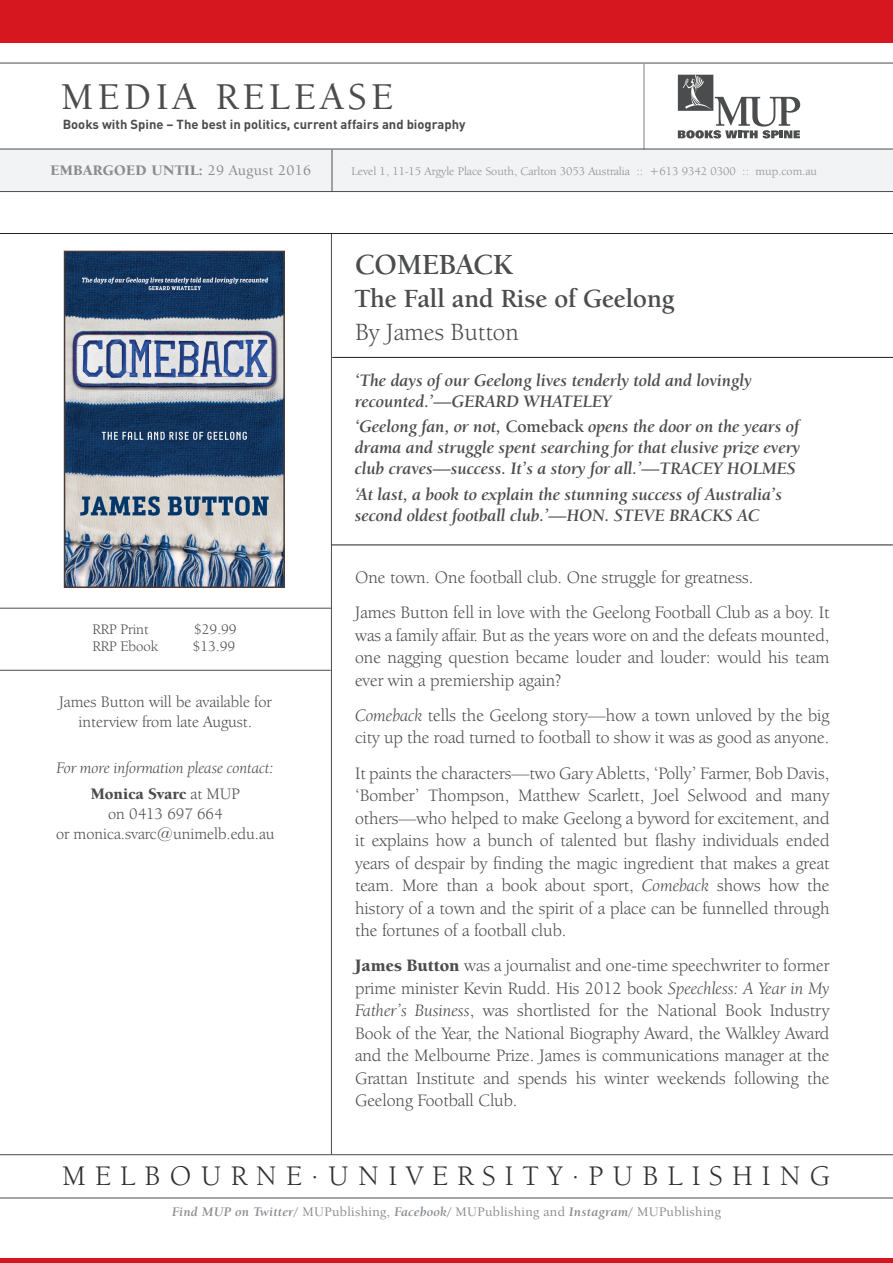
<style>
.page{position:relative;width:893px;height:1263px;background:#fff}
.page>*{position:absolute;margin:0;border:0;box-sizing:border-box;transform-origin:0 0}
._1_Title{font:500 39px "Berkeley Oldstyle IT Cby BT";letter-spacing:.125em;color:#4b4c4d}
._2_Sub-Title{font:700 30px "Berkeley Oldstyle IT Cby BT";color:#4b4c4d}
.t1{font:29.25px "Berkeley Oldstyle IT Cby BT";letter-spacing:.315em;color:#312f30}
._2_Sub-Title-2{font:700 27px "Berkeley Oldstyle IT Cby BT";color:#4b4c4d}
._2_Sub-Title-3{font:25.5px "Berkeley Oldstyle IT Cby BT";color:#4b4c4d}
._3_Author{font:18px/22.5px "Berkeley Oldstyle IT Cby BT";color:#4b4c4d;text-align:justify}
._2_Sub-Title-4{font:italic 700 18px/21px "Berkeley Oldstyle IT Cby BT";color:#4b4c4d}
._8_Contact_Info{font:16.5px/19.8px "Berkeley Oldstyle IT Cby BT";color:#4b4c4d;text-align:center}
._8_Contact_Info-2{font:italic 16.5px "Berkeley Oldstyle IT Cby BT";color:#4b4c4d}
._8_Contact_Info-3{font:15px "Berkeley Oldstyle IT Cby BT";color:#4b4c4d}
.t2{font:900 15px "Berkeley Oldstyle IT Cby BT";letter-spacing:.025em;color:#8a8c8f}
.t3{font:500 13.5px "Berkeley Oldstyle IT Cby BT";letter-spacing:.025em;color:#8a8c8f}
.t4{font:700 12.9px "DIN";color:#4b4c4d}
.t5{font:12px "Berkeley Oldstyle IT Cby BT";color:#8a8c8f}
.s1{font-weight:500}
.s2{font-weight:900}
.s3{font-style:normal}
.s4{font-style:italic}
.s5{font-weight:700;font-style:italic}
</style>
<div class="page">
<div style="left:0;top:149px;width:893px;height:42px;background:#f2f3f4"></div>
<hr style="left:0;top:63px;width:893px;height:1px;background:#4b4c4d">
<svg style="left:678px;top:75px;width:122px;height:63px"></svg>
<hr style="left:644px;top:64px;width:1px;height:86px;background:#808285">
<hr style="left:331px;top:234px;width:1px;height:920px;background:#4b4c4d">
<hr style="left:0;top:1154px;width:893px;height:1px;background:#4b4c4d">
<hr style="left:0;top:1198px;width:893px;height:1px;background:#4b4c4d">
<hr style="left:0;top:191px;width:893px;height:1px;background:#4b4c4d">
<hr style="left:332px;top:150px;width:1px;height:41px;background:#4b4c4d">
<hr style="left:332px;top:357px;width:561px;height:1px;background:#231f20">
<hr style="left:0;top:233px;width:893px;height:1px;background:#231f20">
<hr style="left:0;top:670px;width:331px;height:1px;background:#4b4c4d">
<hr style="left:0;top:608px;width:331px;height:1px;background:#4b4c4d">
<div style="left:0;top:0;width:893px;height:43px;background:#d7171f"></div>
<hr style="left:0;top:1259px;width:893px;height:4px;background:#d7171f">
<hr style="left:0;top:149px;width:893px;height:1px;background:#4b4c4d">
<img style="left:67px;top:254px;width:215px;height:331px">
<div style="left:64px;top:251px;width:221px;height:337px;border:2px solid #4b3b36"></div>
<hr style="left:332px;top:545px;width:561px;height:1px;background:#231f20">
<p class="_1_Title" style="left:61px;top:73px;width:333px">MEDIA RELEASE</p>
<p class="t4" style="left:63px;top:116px;width:404px">Books with Spine – The best in politics, current affairs and biography</p>
<p class="t2" style="left:51px;top:160px;width:262px">EMBARGOED UNTIL: <span class="s1">29 August 2016</span></p>
<p class="t5" style="left:351px;top:164px;width:467px">Level 1, 11-15 Argyle Place South, Carlton 3053 Australia :: +613 9342 0300 :: mup.com.au</p>
<p class="_8_Contact_Info-3" style="left:93px;top:620px;width:57px">RRP Print</p>
<p class="_8_Contact_Info-3" style="left:194px;top:620px;width:44px">$29.99</p>
<p class="_8_Contact_Info-3" style="left:93px;top:637px;width:67px">RRP Ebook</p>
<p class="_8_Contact_Info-3" style="left:193px;top:637px;width:44px">$13.99</p>
<p class="_8_Contact_Info" style="left:59px;top:692px;width:214px">James Button will be available for interview from late August.</p>
<p class="_8_Contact_Info-2" style="left:57px;top:758px;width:219px">For more information please contact:</p>
<p class="_8_Contact_Info" style="left:56px;top:784px;width:220px"><span class="s2">Monica Svarc</span> at MUP<br>on 0413 697 664<br>or monica.svarc@unimelb.edu.au</p>
<p class="_2_Sub-Title" style="left:355px;top:247px;width:158px">COMEBACK</p>
<p class="_2_Sub-Title-2" style="left:355px;top:282px;width:320px">The Fall and Rise of Geelong</p>
<p class="_2_Sub-Title-3" style="left:355px;top:317px;width:165px">By James Button</p>
<p class="_2_Sub-Title-4" style="left:355px;top:370px;width:399px">‘The days of our Geelong lives tenderly told and lovingly recounted.’—GERARD WHATELEY</p>
<p class="_2_Sub-Title-4" style="left:355px;top:416px;width:447px;text-align:justify">‘Geelong fan, or not, <span class="s3">Comeback</span> opens the door on the years of drama and struggle spent searching for that elusive prize every club craves—success. It’s a story for all.’—TRACEY HOLMES</p>
<p class="_2_Sub-Title-4" style="left:355px;top:483px;width:429px">‘At last, a book to explain the stunning success of Australia’s second oldest football club.’—HON. STEVE BRACKS AC</p>
<p class="_3_Author" style="left:355px;top:566px;width:400px">One town. One football club. One struggle for greatness.</p>
<p class="_3_Author" style="left:355px;top:601px;width:476px">James Button fell in love with the Geelong Football Club as a boy. It was a family affair. But as the years wore on and the defeats mounted, one nagging question became louder and louder: would his team ever win a premiership again?</p>
<p class="_3_Author" style="left:355px;top:704px;width:476px"><span class="s4">Comeback</span> tells the Geelong story—how a town unloved by the big city up the road turned to football to show it was as good as anyone.</p>
<p class="_3_Author" style="left:355px;top:761px;width:476px">It paints the characters—two Gary Abletts, ‘Polly’ Farmer, Bob Davis, ‘Bomber’ Thompson, Matthew Scarlett, Joel Selwood and many others—who helped to make Geelong a byword for excitement, and it explains how a bunch of talented but flashy individuals ended years of despair by finding the magic ingredient that makes a great team. More than a book about sport, <span class="s4">Comeback</span> shows how the history of a town and the spirit of a place can be funnelled through the fortunes of a football club.</p>
<p class="_3_Author" style="left:355px;top:954px;width:476px"><span class="s2">James Button</span> was a journalist and one-time speechwriter to former prime minister Kevin Rudd. His 2012 book <span class="s4">Speechless: A Year in My Father’s Business</span>, was shortlisted for the National Book Industry Book of the Year, the National Biography Award, the Walkley Award and the Melbourne Prize. James is communications manager at the Grattan Institute and spends his winter weekends following the Geelong Football Club.</p>
<p class="t1" style="left:62px;top:1158px;width:769px">MELBOURNE.UNIVERSITY.PUBLISHING</p>
<p class="t3" style="left:172px;top:1204px;width:550px"><span class="s5">Find MUP on Twitter/</span> MUPublishing, <span class="s5">Facebook/</span> MUPublishing and <span class="s5">Instagram/</span> MUPublishing</p>
</div>
